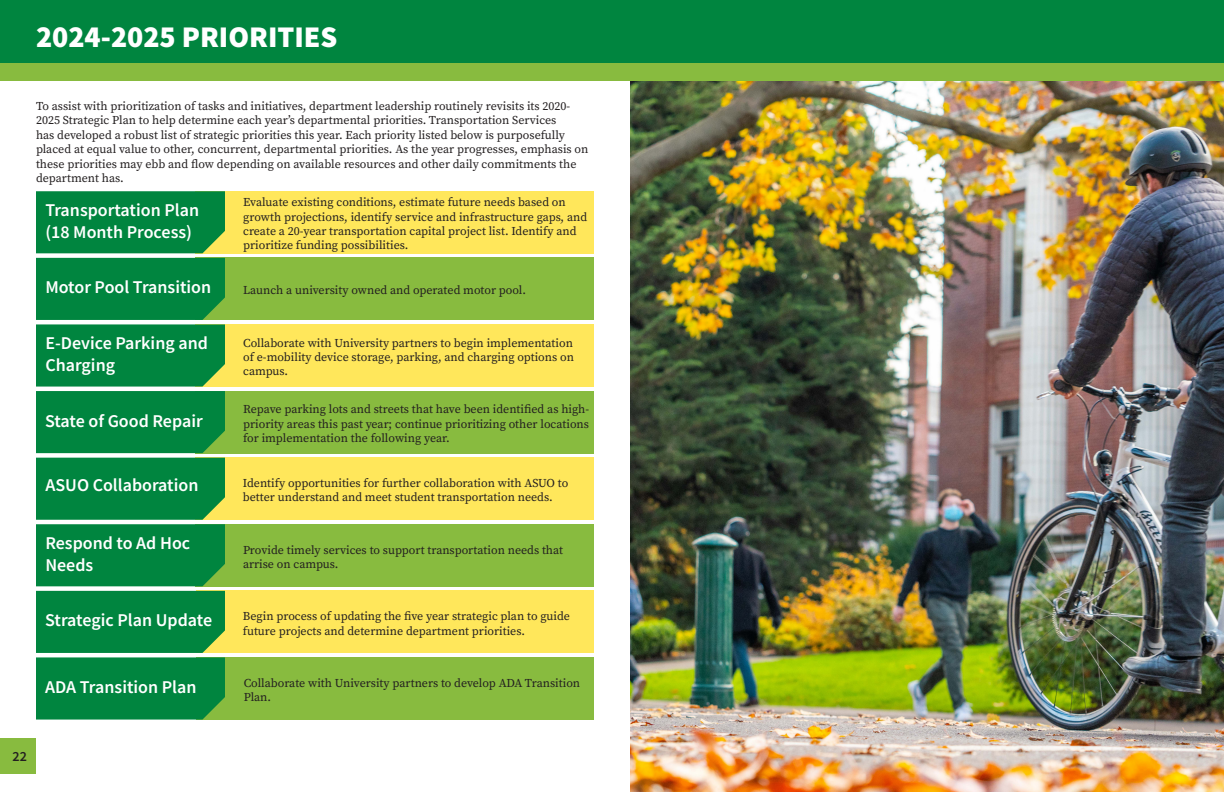
<style>
.page{position:relative;width:1224px;height:792px;background:#fff}
.page>*{position:absolute;margin:0;border:0;box-sizing:border-box;transform-origin:0 0}
.t1{font:900 30px "Source Sans Pro";color:#fff}
.Subheading{font:600 18px/21.6px "Source Sans Pro";color:#fff}
.t2{font:600 14px "Source Sans Pro";color:#231f20}
.Default_Text{font:12px/14.4px "Source Serif Pro";color:#231f20}
</style>
<div class="page">
<div style="left:196px;top:524px;width:398px;height:62px;background:#88bb3f"></div>
<div style="left:197px;top:591px;width:397px;height:62px;background:#ffe75b"></div>
<div style="left:196px;top:657px;width:398px;height:63px;background:#88bb3f"></div>
<div style="left:196px;top:458px;width:398px;height:62px;background:#ffe75b"></div>
<div style="left:196px;top:391px;width:398px;height:62px;background:#88bb3f"></div>
<div style="left:195px;top:191px;width:399px;height:62px;background:#ffe75b"></div>
<div style="left:195px;top:258px;width:399px;height:62px;background:#88bb3f"></div>
<div style="left:195px;top:324px;width:399px;height:63px;background:#ffe75b"></div>
<svg style="left:36px;top:191px;width:189px;height:529px;background:#128d4a"></svg>
<div style="left:0;top:738px;width:36px;height:36px;background:#88bb3f"></div>
<img style="left:630px;top:81px;width:594px;height:711px">
<div style="left:0;top:63px;width:1224px;height:18px;background:#88bb3f"></div>
<div style="left:0;top:0;width:1224px;height:63px;background:#00853f"></div>
<p class="t1" style="left:36px;top:17px;width:303px">2024-2025 PRIORITIES</p>
<p class="Default_Text" style="left:36px;top:99px;width:554px">To assist with prioritization of tasks and initiatives, department leadership routinely revisits its 2020- 2025 Strategic Plan to help determine each year’s departmental priorities. Transportation Services<br>has developed a robust list of strategic priorities this year. Each priority listed below is purposefully placed at equal value to other, concurrent, departmental priorities. As the year progresses, emphasis on these priorities may ebb and flow depending on available resources and other daily commitments the department has.</p>
<p class="Subheading" style="left:45px;top:199px;width:155px">Transportation Plan</p>
<p class="Subheading" style="left:45px;top:221px;width:148px">(18 Month Process)</p>
<p class="Default_Text" style="left:243px;top:195px;width:345px">Evaluate existing conditions, estimate future needs based on growth projections, identify service and infrastructure gaps, and create a 20-year transportation capital project list. Identify and prioritize funding possibilities.</p>
<p class="Default_Text" style="left:243px;top:283px;width:285px">Launch a university owned and operated motor pool.</p>
<p class="Subheading" style="left:45px;top:276px;width:167px">Motor Pool Transition</p>
<p class="Subheading" style="left:45px;top:332px;width:164px">E-Device Parking and<br>Charging</p>
<p class="Subheading" style="left:45px;top:410px;width:159px">State of Good Repair</p>
<p class="Subheading" style="left:45px;top:474px;width:155px">ASUO Collaboration</p>
<p class="Subheading" style="left:45px;top:532px;width:146px">Respond to Ad Hoc<br>Needs</p>
<p class="Subheading" style="left:45px;top:609px;width:168px">Strategic Plan Update</p>
<p class="Subheading" style="left:45px;top:676px;width:153px">ADA Transition Plan</p>
<p class="Default_Text" style="left:243px;top:335px;width:332px;text-align:justify">Collaborate with University partners to begin implementation of e-mobility device storage, parking, and charging options on campus.</p>
<p class="Default_Text" style="left:243px;top:402px;width:348px;text-align:justify">Repave parking lots and streets that have been identified as high&shy;priority areas this past year; continue prioritizing other locations for implementation the following year.</p>
<p class="Default_Text" style="left:243px;top:476px;width:327px">Identify opportunities for further collaboration with ASUO to better understand and meet student transportation needs.</p>
<p class="Default_Text" style="left:243px;top:542px;width:322px">Provide timely services to support transportation needs that arrise on campus.</p>
<p class="Default_Text" style="left:243px;top:609px;width:329px">Begin process of updating the five year strategic plan to guide future projects and determine department priorities.</p>
<p class="Default_Text" style="left:244px;top:676px;width:338px">Collaborate with University partners to develop ADA Transition<br>Plan.</p>
<p class="t2" style="left:13px;top:747px;width:16px">22</p>
</div>
